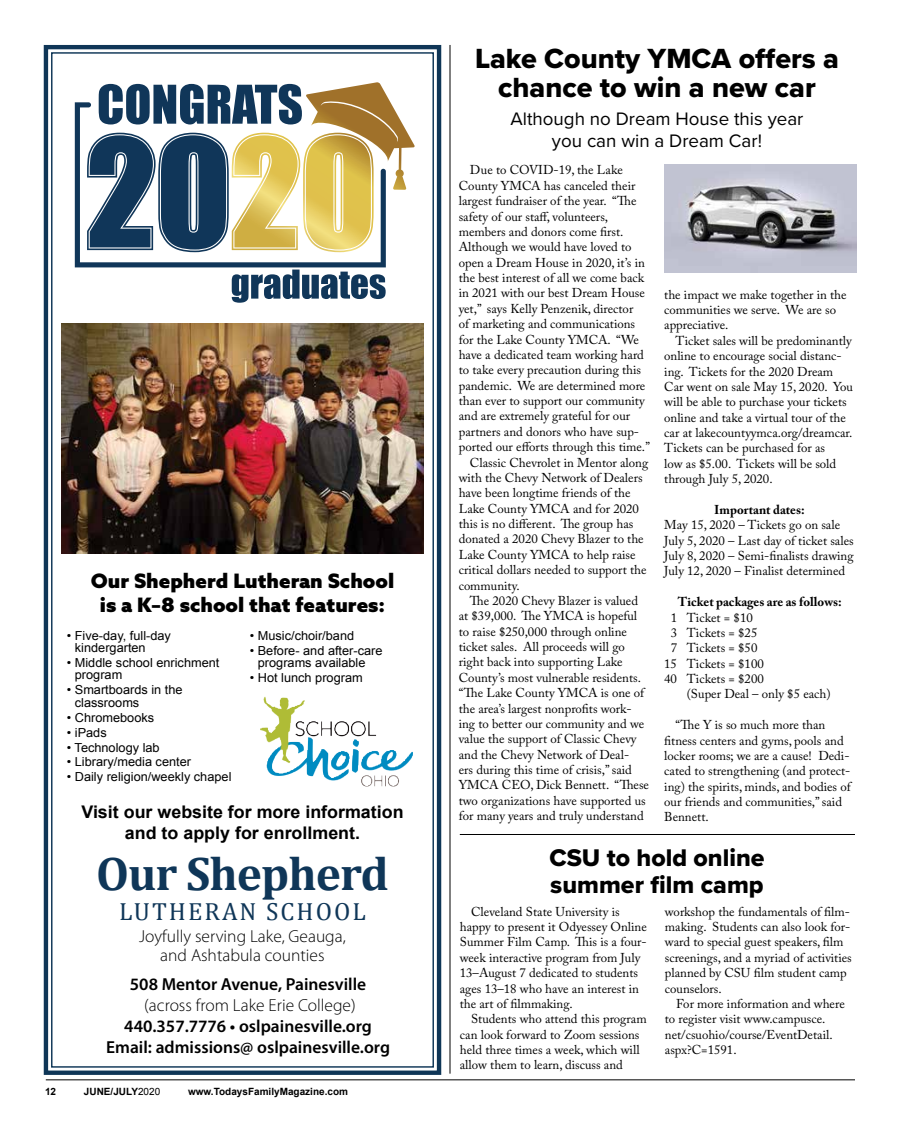
<style>
.page{position:relative;width:900px;height:1125px;background:#fff}
.page>*{position:absolute;margin:0;border:0;box-sizing:border-box;transform-origin:0 0}
.t1{font:700 47.25px "Cambria";letter-spacing:-.02em;color:#0f3658}
.t2{font:28.75px/29.5px "Proxima Nova Extrabld";color:#000;text-align:center}
.t3{font:25px/27.5px "Proxima Nova Extrabld";color:#000}
.t4{font:24.88px "Cambria";letter-spacing:.08em;color:#0f3658}
.t5{font:900 19.88px/23.9px "Azo Sans";color:#000;text-align:center}
.t6{font:18.75px/22.5px "Proxima Nova";color:#000;text-align:center}
.t7{font:600 17.38px/20.9px "Myriad Pro";color:#000;text-align:center}
.t8{font:300 17.38px/19.4px "Myriad Pro";color:#000;text-align:center}
.t9{font:700 17.38px/20.9px "Arial";color:#000;text-align:center}
.t10{font:12.75px/15.4px "Adobe Caslon Pro";color:#000}
.t11{font:700 12.75px "Adobe Caslon Pro";color:#000}
.t12{font:12.5px/12.5px "Arial";color:#000}
.t13{font:700 10px "Arial";color:#000}
.s1{font-weight:400}
</style>
<div class="page">
<hr style="left:46px;top:1080px;width:809px;height:1px;background:#000">
<img style="left:664px;top:165px;width:192px;height:107px">
<img style="left:44px;top:45px;width:397px;height:1030px">
<div style="left:62px;top:67px;width:361px;height:244px;background:#fff"></div>
<svg style="left:75px;top:102px;width:311px;height:165px"></svg>
<svg style="left:87px;top:82px;width:328px;height:170px"></svg>
<svg style="left:232px;top:270px;width:154px;height:33px"></svg>
<hr style="left:450px;top:45px;width:1px;height:1029px;background:#000">
<hr style="left:460px;top:834px;width:395px;height:1px;background:#000">
<h3 class="t5" style="left:91px;top:569px;width:305px">Our Shepherd Lutheran School is a K–8 school that features:</h3>
<p class="t12" style="left:75px;top:629px;width:98px;text-indent:-8px">• Five-day, full-day kindergarten</p>
<p class="t12" style="left:75px;top:656px;width:146px;text-indent:-8px">• Middle school enrichment program</p>
<p class="t12" style="left:75px;top:684px;width:109px;text-indent:-8px">• Smartboards in the classrooms</p>
<p class="t12" style="left:67px;top:711px;width:89px">• Chromebooks</p>
<p class="t12" style="left:67px;top:726px;width:41px">• iPads</p>
<p class="t12" style="left:67px;top:741px;width:94px">• Technology lab</p>
<p class="t12" style="left:67px;top:756px;width:126px">• Library/media center</p>
<p class="t12" style="left:67px;top:771px;width:166px">• Daily religion/weekly chapel</p>
<p class="t12" style="left:250px;top:629px;width:106px">• Music/choir/band</p>
<p class="t12" style="left:258px;top:644px;width:126px;text-indent:-8px">• Before- and after-care programs available</p>
<p class="t12" style="left:250px;top:671px;width:114px">• Hot lunch program</p>
<h3 class="t9" style="left:81px;top:802px;width:324px">Visit our website for more information and to apply for enrollment.</h3>
<h1 class="t1" style="left:96px;top:841px;width:294px">Our Shepherd</h1>
<h3 class="t4" style="left:119px;top:897px;width:248px">LUTHERAN SCHOOL</h3>
<h3 class="t8" style="left:139px;top:926px;width:208px">Joyfully serving Lake, Geauga, and Ashtabula counties</h3>
<h3 class="t7" style="left:130px;top:974px;width:238px">508 Mentor Avenue, Painesville</h3>
<h3 class="t8" style="left:144px;top:996px;width:213px">(across from Lake Erie College)</h3>
<h3 class="t7" style="left:106px;top:1015px;width:285px">440.357.7776 • oslpainesville.org<br>Email: admissions@ oslpainesville.org</h3>
<p class="t13" style="left:45px;top:1085px;width:13px">12</p>
<p class="t13" style="left:84px;top:1085px;width:78px">JUNE/JULY<span class="s1">2020</span></p>
<p class="t13" style="left:188px;top:1085px;width:162px">www.TodaysFamilyMagazine.com</p>
<h2 class="t2" style="left:475px;top:43px;width:366px">Lake County YMCA offers a chance to win a new car</h2>
<h3 class="t6" style="left:510px;top:106px;width:295px">Although no Dream House this year you can win a Dream Car!</h3>
<p class="t10" style="left:470px;top:162px;width:154px">Due to COVID-19, the Lake</p>
<p class="t10" style="left:459px;top:178px;width:178px">County YMCA has canceled their</p>
<p class="t10" style="left:459px;top:193px;width:179px">largest fundraiser of the year. “The</p>
<p class="t10" style="left:459px;top:208px;width:151px">safety of our staff, volunteers,</p>
<p class="t10" style="left:459px;top:224px;width:166px">members and donors come first.</p>
<p class="t10" style="left:459px;top:239px;width:174px">Although we would have loved to</p>
<p class="t10" style="left:459px;top:255px;width:188px">open a Dream House in 2020, it’s in</p>
<p class="t10" style="left:459px;top:270px;width:187px">the best interest of all we come back</p>
<p class="t10" style="left:459px;top:285px;width:188px">in 2021 with our best Dream House</p>
<p class="t10" style="left:459px;top:301px;width:176px">yet,” says Kelly Penzenik, director</p>
<p class="t10" style="left:459px;top:316px;width:178px">of marketing and communications</p>
<p class="t10" style="left:459px;top:331px;width:182px">for the Lake County YMCA. “We</p>
<p class="t10" style="left:459px;top:347px;width:187px">have a dedicated team working hard</p>
<p class="t10" style="left:459px;top:362px;width:184px">to take every precaution during this</p>
<p class="t10" style="left:459px;top:378px;width:188px">pandemic. We are determined more</p>
<p class="t10" style="left:459px;top:393px;width:188px">than ever to support our community</p>
<p class="t10" style="left:459px;top:408px;width:173px">and are extremely grateful for our</p>
<p class="t10" style="left:459px;top:424px;width:182px">partners and donors who have sup-</p>
<p class="t10" style="left:459px;top:439px;width:193px">ported our efforts through this time.”</p>
<p class="t10" style="left:470px;top:454px;width:180px">Classic Chevrolet in Mentor along</p>
<p class="t10" style="left:459px;top:470px;width:185px">with the Chevy Network of Dealers</p>
<p class="t10" style="left:459px;top:485px;width:173px">have been longtime friends of the</p>
<p class="t10" style="left:459px;top:501px;width:182px">Lake County YMCA and for 2020</p>
<p class="t10" style="left:459px;top:516px;width:176px">this is no different. The group has</p>
<p class="t10" style="left:459px;top:531px;width:187px">donated a 2020 Chevy Blazer to the</p>
<p class="t10" style="left:459px;top:547px;width:178px">Lake County YMCA to help raise</p>
<p class="t10" style="left:459px;top:562px;width:189px">critical dollars needed to support the</p>
<p class="t10" style="left:459px;top:577px;width:62px">community.</p>
<p class="t10" style="left:470px;top:593px;width:170px">The 2020 Chevy Blazer is valued</p>
<p class="t10" style="left:459px;top:608px;width:180px">at $39,000. The YMCA is hopeful</p>
<p class="t10" style="left:459px;top:624px;width:170px">to raise $250,000 through online</p>
<p class="t10" style="left:459px;top:639px;width:168px">ticket sales. All proceeds will go</p>
<p class="t10" style="left:459px;top:654px;width:166px">right back into supporting Lake</p>
<p class="t10" style="left:459px;top:670px;width:184px">County’s most vulnerable residents.</p>
<p class="t10" style="left:459px;top:685px;width:187px">“The Lake County YMCA is one of</p>
<p class="t10" style="left:459px;top:700px;width:175px">the area’s largest nonprofits work-</p>
<p class="t10" style="left:459px;top:716px;width:187px">ing to better our community and we</p>
<p class="t10" style="left:459px;top:731px;width:179px">value the support of Classic Chevy</p>
<p class="t10" style="left:459px;top:747px;width:172px">and the Chevy Network of Deal-</p>
<p class="t10" style="left:459px;top:762px;width:175px">ers during this time of crisis,” said</p>
<p class="t10" style="left:459px;top:777px;width:192px">YMCA CEO, Dick Bennett. “These</p>
<p class="t10" style="left:459px;top:793px;width:188px">two organizations have supported us</p>
<p class="t10" style="left:459px;top:808px;width:186px">for many years and truly understand</p>
<p class="t10" style="left:664px;top:287px;width:184px">the impact we make together in the communities we serve. We are so appreciative.</p>
<p class="t10" style="left:664px;top:333px;width:190px;text-indent:11px">Ticket sales will be predominantly online to encourage social distanc&shy;ing. Tickets for the 2020 Dream Car went on sale May 15, 2020. You will be able to purchase your tickets online and take a virtual tour of the car at lakecountyymca.org/dreamcar.<br>Tickets can be purchased for as<br>low as $5.00. Tickets will be sold through July 5, 2020.</p>
<p class="t11" style="left:714px;top:502px;width:92px">Important dates:</p>
<p class="t10" style="left:664px;top:517px;width:191px">May 15, 2020 – Tickets go on sale July 5, 2020 – Last day of ticket sales July 8, 2020 – Semi-finalists drawing July 12, 2020 – Finalist determined</p>
<p class="t11" style="left:678px;top:594px;width:165px">Ticket packages are as follows:</p>
<p class="t10" style="left:671px;top:609px;width:84px">1 Ticket = $10</p>
<p class="t10" style="left:671px;top:625px;width:88px">3 Tickets = $25</p>
<p class="t10" style="left:671px;top:640px;width:88px">7 Tickets = $50</p>
<p class="t10" style="left:664px;top:656px;width:101px">15 Tickets = $100</p>
<p class="t10" style="left:664px;top:671px;width:101px">40 Tickets = $200</p>
<p class="t10" style="left:687px;top:686px;width:145px">(Super Deal – only $5 each)</p>
<p class="t10" style="left:664px;top:717px;width:188px;text-indent:11px">“The Y is so much more than fitness centers and gyms, pools and locker rooms; we are a cause! Dedi&shy;cated to strengthening (and protect&shy;ing) the spirits, minds, and bodies of our friends and communities,” said<br>Bennett.</p>
<h3 class="t3" style="left:549px;top:843px;width:217px">CSU to hold online summer film camp</h3>
<p class="t10" style="left:460px;top:904px;width:189px;text-indent:11px">Cleveland State University is happy to present it Odyessey Online<br>Summer Film Camp. This is a four&shy;week interactive program from July<br>13–August 7 dedicated to students ages 13–18 who have an interest in the art of filmmaking.</p>
<p class="t10" style="left:460px;top:1011px;width:188px;text-indent:11px">Students who attend this program can look forward to Zoom sessions held three times a week, which will allow them to learn, discuss and</p>
<p class="t10" style="left:665px;top:904px;width:188px">workshop the fundamentals of film&shy;making. Students can also look for&shy;ward to special guest speakers, film screenings, and a myriad of activities planned by CSU film student camp counselors.</p>
<p class="t10" style="left:665px;top:996px;width:181px;text-indent:11px">For more information and where to register visit www.campusce. net/csuohio/course/EventDetail. aspx?C=1591.</p>
</div>
